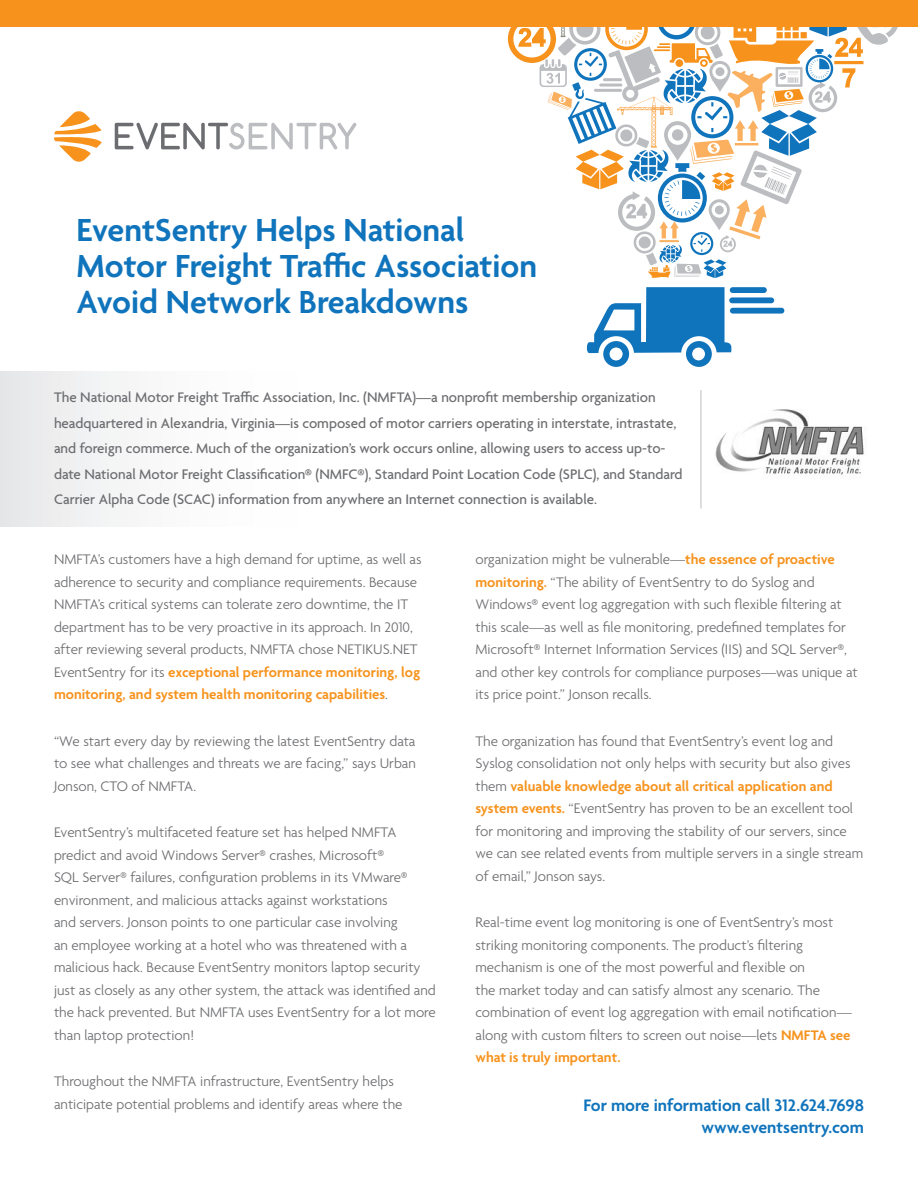
<style>
.page{position:relative;width:918px;height:1188px;background:#fff}
.page>*{position:absolute;margin:0;border:0;box-sizing:border-box;transform-origin:0 0}
.t1{font:600 34.5px/36px "Agenda";color:#1074bc}
.t2{font:600 18px "Agenda";color:#1074bc}
.t3{font:300 15px/22.5px "Agenda";color:#6c6d70}
.t4{font:500 15px/25.5px "Agenda";color:#6c6d70}
.s1{font-weight:600;color:#f7931d}
</style>
<div class="page">
<div style="left:0;top:372px;width:626px;height:154px;background:linear-gradient(to right,#f1f1f2,#fff)"></div>
<svg style="left:115px;top:123px;width:241px;height:26px"></svg>
<svg style="left:54px;top:111px;width:48px;height:51px"></svg>
<svg style="left:586px;top:287px;width:198px;height:80px"></svg>
<div style="left:0;top:0;width:918px;height:27px;background:#f7931d"></div>
<img style="left:715px;top:409px;width:149px;height:66px">
<svg style="left:507px;top:27px;width:391px;height:251px"></svg>
<div style="left:692px;top:348px;width:13px;height:12px;background:#fff;border-radius:50%"></div>
<div style="left:610px;top:348px;width:12px;height:12px;background:#fff;border-radius:50%"></div>
<hr style="left:701px;top:390px;width:1px;height:118px;background:#bcbdc0">
<p class="t1" style="left:76px;top:214px;width:462px">EventSentry Helps National<br>Motor Freight Traffic Association<br>Avoid Network Breakdowns</p>
<p class="t4" style="left:54px;top:386px;width:630px">The National Motor Freight Traffic Association, Inc. (NMFTA)—a nonprofit membership organization headquartered in Alexandria, Virginia—is composed of motor carriers operating in interstate, intrastate, and foreign commerce. Much of the organization’s work occurs online, allowing users to access up-to&shy;date National Motor Freight Classification® (NMFC®), Standard Point Location Code (SPLC), and Standard Carrier Alpha Code (SCAC) information from anywhere an Internet connection is available.</p>
<p class="t3" style="left:54px;top:549px;width:369px">NMFTA’s customers have a high demand for uptime, as well as adherence to security and compliance requirements. Because NMFTA’s critical systems can tolerate zero downtime, the IT department has to be very proactive in its approach. In 2010, after reviewing several products, NMFTA chose NETIKUS.NET EventSentry for its <span class="s1">exceptional performance monitoring, log monitoring, and system health monitoring capabilities</span>.</p>
<p class="t3" style="left:54px;top:731px;width:363px;text-align:justify">“We start every day by reviewing the latest EventSentry data to see what challenges and threats we are facing,” says Urban Jonson, CTO of NMFTA.</p>
<p class="t3" style="left:54px;top:822px;width:383px">EventSentry’s multifaceted feature set has helped NMFTA predict and avoid Windows Server® crashes, Microsoft®<br>SQL Server® failures, configuration problems in its VMware® environment, and malicious attacks against workstations<br>and servers. Jonson points to one particular case involving<br>an employee working at a hotel who was threatened with a malicious hack. Because EventSentry monitors laptop security just as closely as any other system, the attack was identified and the hack prevented. But NMFTA uses EventSentry for a lot more than laptop protection!</p>
<p class="t3" style="left:54px;top:1071px;width:350px">Throughout the NMFTA infrastructure, EventSentry helps anticipate potential problems and identify areas where the</p>
<p class="t3" style="left:476px;top:549px;width:384px">organization might be vulnerable—<span class="s1">the essence of proactive monitoring.</span> “The ability of EventSentry to do Syslog and Windows® event log aggregation with such flexible filtering at this scale—as well as file monitoring, predefined templates for Microsoft® Internet Information Services (IIS) and SQL Server®, and other key controls for compliance purposes—was unique at its price point.” Jonson recalls.</p>
<p class="t3" style="left:476px;top:731px;width:389px">The organization has found that EventSentry’s event log and Syslog consolidation not only helps with security but also gives them <span class="s1">valuable knowledge about all critical application and system events.</span> “EventSentry has proven to be an excellent tool for monitoring and improving the stability of our servers, since we can see related events from multiple servers in a single stream of email,” Jonson says.</p>
<p class="t3" style="left:476px;top:912px;width:378px">Real-time event log monitoring is one of EventSentry’s most striking monitoring components. The product’s filtering mechanism is one of the most powerful and flexible on<br>the market today and can satisfy almost any scenario. The combination of event log aggregation with email notification— along with custom filters to screen out noise—lets <span class="s1">NMFTA see what is truly important.</span></p>
<p class="t2" style="left:584px;top:1096px;width:282px">For more information call 312.624.7698</p>
<p class="t2" style="left:702px;top:1117px;width:164px">www.eventsentry.com</p>
</div>
